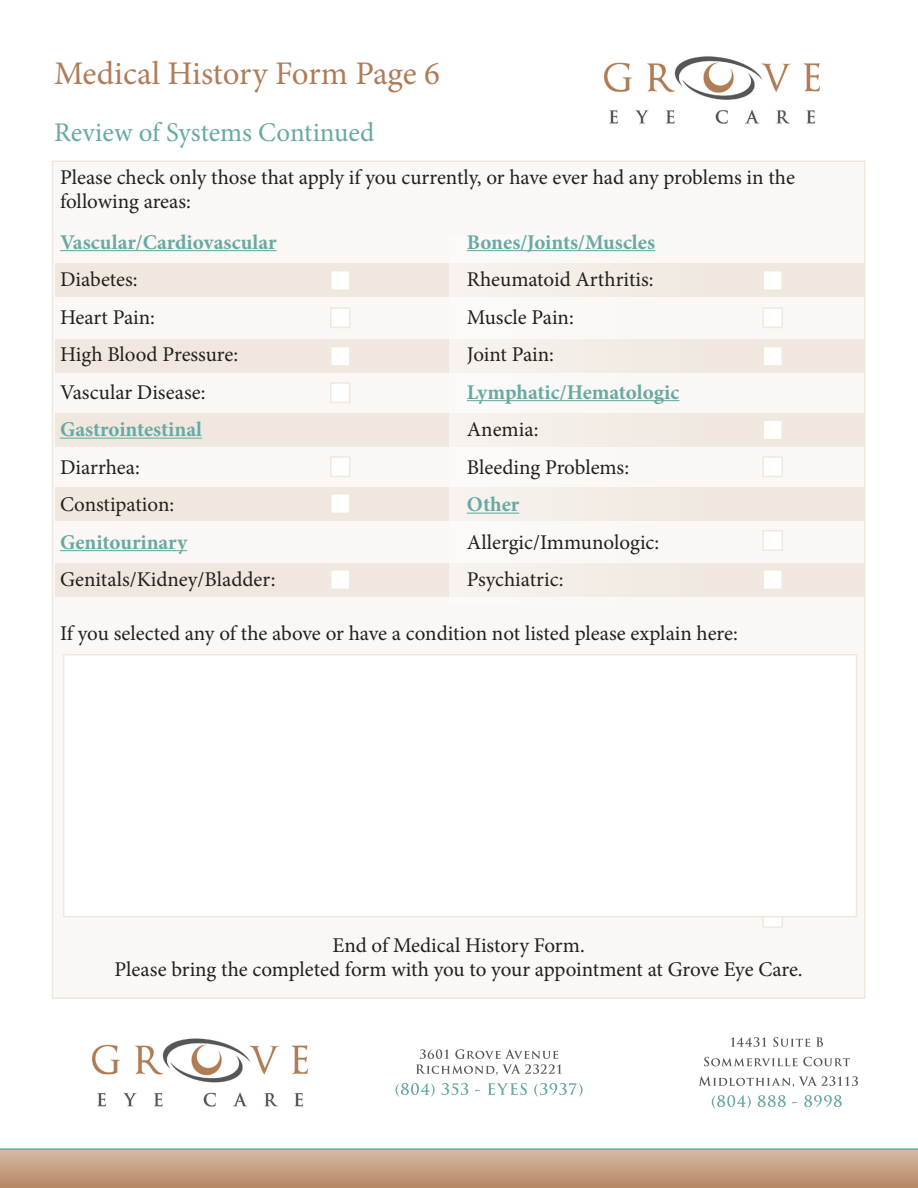
<style>
.page{position:relative;width:918px;height:1188px;background:#fff}
.page>*{position:absolute;margin:0;border:0;box-sizing:border-box;transform-origin:0 0}
.t1{font:33px "Minion Pro";letter-spacing:-.005em;color:#b07c57}
.t2{font:27px "Minion Pro";color:#67a9a3}
.Label{font:21px/24px "Minion Pro";letter-spacing:-.005em;color:#231f20}
.Label-2{font:700 21px "Minion Pro";color:#67a9a3}
</style>
<div class="page">
<svg style="left:0;top:1148px;width:918px;height:40px;background:#c2a186"></svg>
<img style="left:604px;top:56px;width:217px;height:68px">
<div style="left:52px;top:161px;width:813px;height:837px;background:#faf7f4"></div>
<div style="left:55px;top:263px;width:810px;height:34px;background:#f0e8df"></div>
<div style="left:55px;top:339px;width:810px;height:34px;background:#f0e8df"></div>
<div style="left:55px;top:413px;width:810px;height:34px;background:#f0e8df"></div>
<div style="left:55px;top:487px;width:810px;height:33px;background:#f0e8df"></div>
<div style="left:55px;top:563px;width:810px;height:34px;background:#f0e8df"></div>
<div style="left:450px;top:234px;width:405px;height:370px;background:linear-gradient(to right,#f9f6f3,#f5efe8)"></div>
<hr style="left:60px;top:250px;width:217px;height:1px;background:#67a9a3">
<hr style="left:60px;top:438px;width:142px;height:1px;background:#67a9a3">
<hr style="left:60px;top:550px;width:127px;height:1px;background:#67a9a3">
<hr style="left:467px;top:250px;width:188px;height:1px;background:#67a9a3">
<hr style="left:467px;top:400px;width:212px;height:1px;background:#67a9a3">
<hr style="left:467px;top:513px;width:52px;height:1px;background:#67a9a3">
<div style="left:330px;top:270px;width:21px;height:21px;background:#fff;border:2px solid #f0e8df"></div>
<div style="left:762px;top:270px;width:21px;height:21px;background:#fff;border:2px solid #f0e8df"></div>
<div style="left:762px;top:307px;width:21px;height:21px;background:#fff;border:2px solid #f0e8df"></div>
<div style="left:330px;top:307px;width:21px;height:21px;background:#fff;border:2px solid #f0e8df"></div>
<div style="left:330px;top:382px;width:21px;height:21px;background:#fff;border:2px solid #f0e8df"></div>
<div style="left:762px;top:530px;width:21px;height:21px;background:#fff;border:2px solid #f0e8df"></div>
<div style="left:330px;top:346px;width:21px;height:21px;background:#fff;border:2px solid #f0e8df"></div>
<div style="left:762px;top:346px;width:21px;height:21px;background:#fff;border:2px solid #f0e8df"></div>
<div style="left:762px;top:419px;width:21px;height:21px;background:#fff;border:2px solid #f0e8df"></div>
<div style="left:330px;top:456px;width:21px;height:21px;background:#fff;border:2px solid #f0e8df"></div>
<div style="left:762px;top:456px;width:21px;height:21px;background:#fff;border:2px solid #f0e8df"></div>
<div style="left:330px;top:493px;width:21px;height:21px;background:#fff;border:2px solid #f0e8df"></div>
<div style="left:330px;top:569px;width:21px;height:21px;background:#fff;border:2px solid #f0e8df"></div>
<div style="left:762px;top:569px;width:21px;height:21px;background:#fff;border:2px solid #f0e8df"></div>
<div style="left:762px;top:907px;width:21px;height:21px;background:#fff;border:2px solid #f0e8df"></div>
<div style="left:63px;top:654px;width:794px;height:263px;background:#fff;border:2px solid #f0e8df"></div>
<img style="left:92px;top:1038px;width:216px;height:69px">
<svg style="left:712px;top:1095px;width:130px;height:14px"></svg>
<svg style="left:699px;top:1076px;width:159px;height:11px"></svg>
<svg style="left:704px;top:1057px;width:146px;height:9px"></svg>
<svg style="left:731px;top:1037px;width:92px;height:10px"></svg>
<svg style="left:396px;top:1083px;width:187px;height:14px"></svg>
<svg style="left:416px;top:1049px;width:146px;height:26px"></svg>
<p class="t1" style="left:54px;top:52px;width:388px">Medical History Form Page 6</p>
<p class="t2" style="left:54px;top:115px;width:322px">Review of Systems Continued</p>
<p class="Label" style="left:60px;top:165px;width:737px">Please check only those that apply if you currently, or have ever had any problems in the following areas:</p>
<p class="Label-2" style="left:60px;top:227px;width:218px">Vascular/Cardiovascular</p>
<p class="Label" style="left:60px;top:267px;width:79px">Diabetes:</p>
<p class="Label" style="left:60px;top:305px;width:97px">Heart Pain:</p>
<p class="Label" style="left:60px;top:342px;width:180px">High Blood Pressure:</p>
<p class="Label" style="left:60px;top:380px;width:147px">Vascular Disease:</p>
<p class="Label-2" style="left:60px;top:415px;width:144px">Gastrointestinal</p>
<p class="Label" style="left:60px;top:455px;width:81px">Diarrhea:</p>
<p class="Label" style="left:60px;top:492px;width:116px">Constipation:</p>
<p class="Label-2" style="left:60px;top:527px;width:129px">Genitourinary</p>
<p class="Label" style="left:60px;top:567px;width:217px">Genitals/Kidney/Bladder:</p>
<p class="Label-2" style="left:467px;top:227px;width:190px">Bones/Joints/Muscles</p>
<p class="Label" style="left:467px;top:267px;width:188px">Rheumatoid Arthritis:</p>
<p class="Label" style="left:467px;top:305px;width:109px">Muscle Pain:</p>
<p class="Label" style="left:467px;top:342px;width:89px">Joint Pain:</p>
<p class="Label-2" style="left:467px;top:377px;width:214px">Lymphatic/Hematologic</p>
<p class="Label" style="left:467px;top:417px;width:73px">Anemia:</p>
<p class="Label" style="left:467px;top:455px;width:164px">Bleeding Problems:</p>
<p class="Label-2" style="left:467px;top:490px;width:54px">Other</p>
<p class="Label" style="left:467px;top:530px;width:194px">Allergic/Immunologic:</p>
<p class="Label" style="left:467px;top:567px;width:98px">Psychiatric:</p>
<p class="Label" style="left:60px;top:621px;width:679px">If you selected any of the above or have a condition not listed please explain here:</p>
<p class="Label" style="left:332px;top:933px;width:254px">End of Medical History Form.</p>
<p class="Label" style="left:115px;top:957px;width:690px">Please bring the completed form with you to your appointment at Grove Eye Care.</p>
</div>
